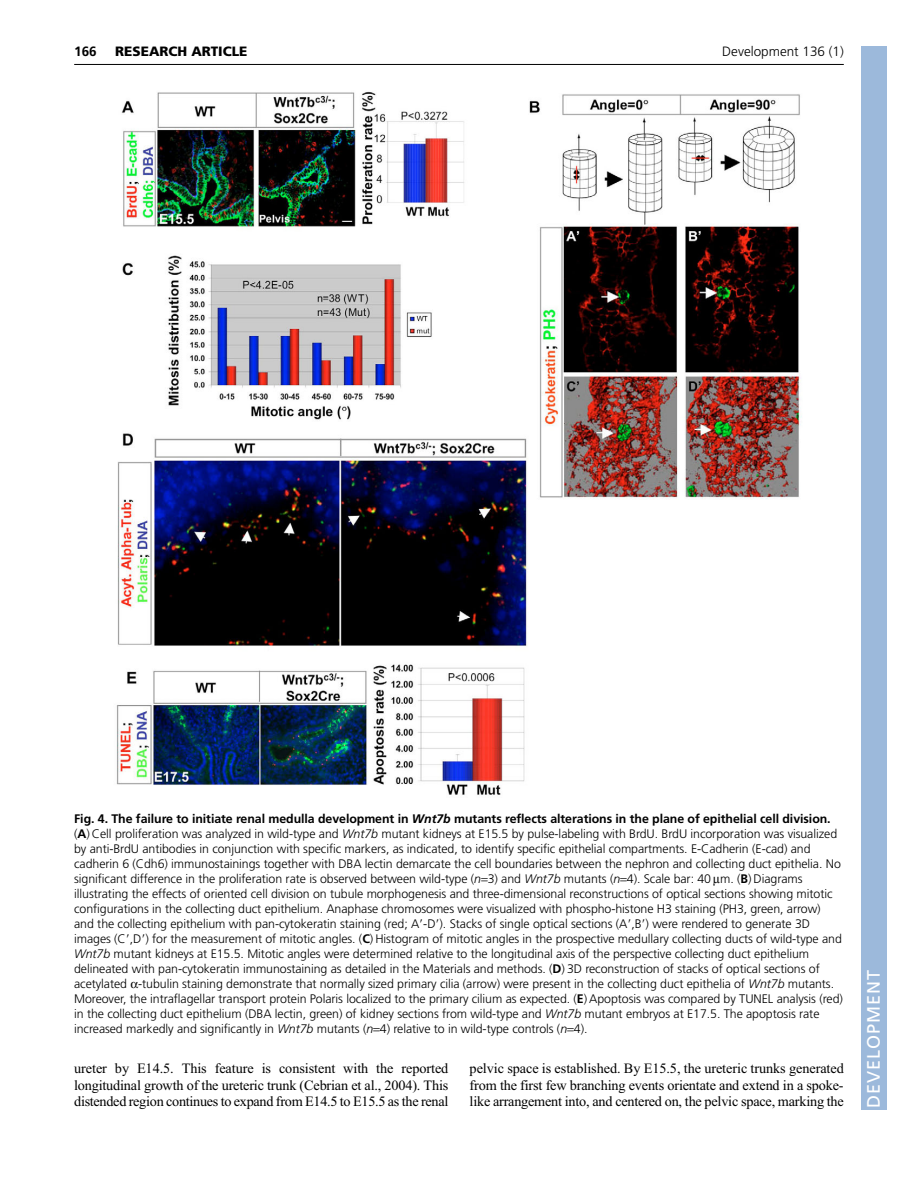
<style>
.page{position:relative;width:918px;height:1188px;background:#fff}
.page>*{position:absolute;margin:0;border:0;box-sizing:border-box;transform-origin:0 0}
.t1{font:18px "Frutiger LT Std";letter-spacing:.055em;color:#fff}
.t2{font:14.25px/16.5px "Times New Roman";letter-spacing:-.02em;color:#000;text-align:justify}
.t3{font:300 13.5px "Frutiger LT Std";color:#000}
.t4{font:900 13.5px "Frutiger LT Std";color:#000}
.t5{font:700 13.5px "Frutiger LT Std";color:#000}
.t6{font:300 12.3px/15px "Frutiger LT Std";letter-spacing:-.005em;color:#000}
.s1{font-weight:700}
.s2{font-weight:700;font-style:italic}
.s3{font-style:italic}
.s4{font-family:"Mathematical Pi One";font-weight:400}
</style>
<div class="page">
<hr style="left:74px;top:64px;width:770px;height:1px;background:#000">
<img style="left:116px;top:91px;width:686px;height:704px">
<div style="left:861px;top:46px;width:25px;height:1064px;background:#9cb9db"></div>
<p class="t5" style="left:74px;top:46px;width:24px">166</p>
<p class="t4" style="left:115px;top:46px;width:134px">RESEARCH ARTICLE</p>
<p class="t3" style="left:722px;top:46px;width:123px">Development 136 (1)</p>
<p class="t6" style="left:74px;top:812px;width:770px"><span class="s1">Fig. 4. The failure to initiate renal medulla development in</span> <span class="s2">Wnt7b</span> <span class="s1">mutants reflects alterations in the plane of epithelial cell division. </span>(<span class="s1">A</span>) Cell proliferation was analyzed in wild-type and <span class="s3">Wnt7b</span> mutant kidneys at E15.5 by pulse-labeling with BrdU. BrdU incorporation was visualized by anti-BrdU antibodies in conjunction with specific markers, as indicated, to identify specific epithelial compartments. E-Cadherin (E-cad) and cadherin 6 (Cdh6) immunostainings together with DBA lectin demarcate the cell boundaries between the nephron and collecting duct epithelia. No significant difference in the proliferation rate is observed between wild-type (<span class="s3">n</span> 3) and <span class="s3">Wnt7b</span> mutants (<span class="s3">n</span> 4). Scale bar: 40 m. (<span class="s1">B</span>) Diagrams illustrating the effects of oriented cell division on tubule morphogenesis and three-dimensional reconstructions of optical sections showing mitotic configurations in the collecting duct epithelium. Anaphase chromosomes were visualized with phospho-histone H3 staining (PH3, green, arrow) and the collecting epithelium with pan-cytokeratin staining (red; A<span class="s4">-</span>-D<span class="s4">-</span>). Stacks of single optical sections (A<span class="s4">-</span>,B<span class="s4">-</span>) were rendered to generate 3D images (C<span class="s4">-</span>,D<span class="s4">-</span>) for the measurement of mitotic angles. (<span class="s1">C</span>) Histogram of mitotic angles in the prospective medullary collecting ducts of wild-type and <span class="s3">Wnt7b</span> mutant kidneys at E15.5. Mitotic angles were determined relative to the longitudinal axis of the perspective collecting duct epithelium delineated with pan-cytokeratin immunostaining as detailed in the Materials and methods. (<span class="s1">D</span>) 3D reconstruction of stacks of optical sections of acetylated -tubulin staining demonstrate that normally sized primary cilia (arrow) were present in the collecting duct epithelia of <span class="s3">Wnt7b</span> mutants.<br>Moreover, the intraflagellar transport protein Polaris localized to the primary cilium as expected. (<span class="s1">E</span>) Apoptosis was compared by TUNEL analysis (red) in the collecting duct epithelium (DBA lectin, green) of kidney sections from wild-type and <span class="s3">Wnt7b</span> mutant embryos at E17.5. The apoptosis rate increased markedly and significantly in <span class="s3">Wnt7b</span> mutants (<span class="s3">n</span> 4) relative to in wild-type controls (<span class="s3">n</span> 4).</p>
<p class="t2" style="left:74px;top:1062px;width:376px">ureter by E14.5. This feature is consistent with the reported longitudinal growth of the ureteric trunk (Cebrian et al., 2004). This distended region continues to expand from E14.5 to E15.5 as the renal</p>
<p class="t2" style="left:470px;top:1062px;width:376px">pelvic space is established. By E15.5, the ureteric trunks generated from the first few branching events orientate and extend in a spoke&shy;like arrangement into, and centered on, the pelvic space, marking the</p>
<h1 class="t1" style="left:863px;top:1108px;width:140px;rotate:-90deg">DEVELOPMENT</h1>
</div>
